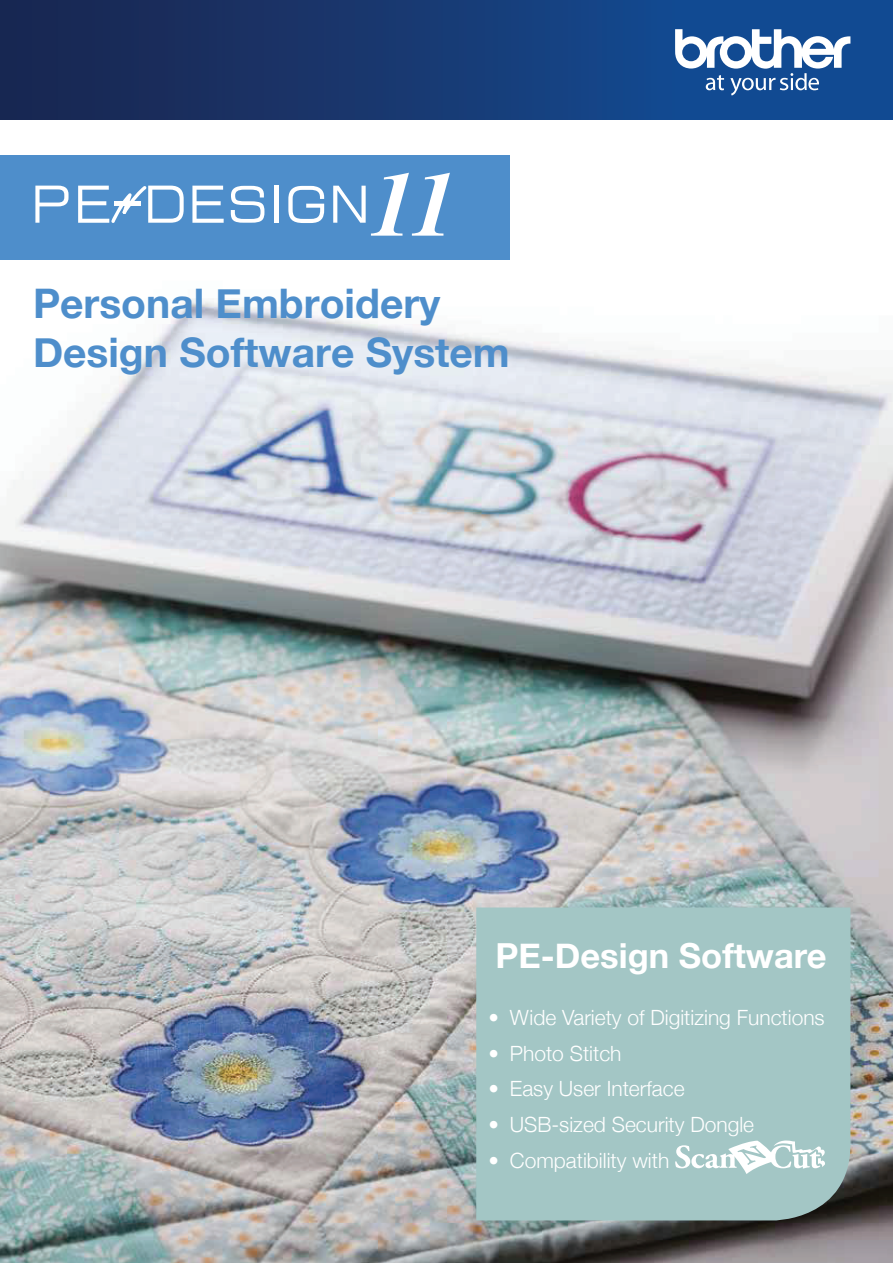
<style>
.page{position:relative;width:893px;height:1263px;background:#fff}
.page>*{position:absolute;margin:0;border:0;box-sizing:border-box;transform-origin:0 0}
.t1{font:700 40.8px/48.9px "Helvetica Neue";color:#4e8ecb}
.t2{font:700 34.5px "Helvetica Neue";color:#fff}
.t3{font:300 21px "Helvetica Neue";color:#fff}
</style>
<div class="page">
<div style="left:0;top:0;width:893px;height:119px;background:#114a92"></div>
<div style="left:0;top:0;width:674px;height:119px;background:linear-gradient(to right,#1a244d,#15488d)"></div>
<svg style="left:599px;top:15px;width:252px;height:97px"></svg>
<img style="left:0;top:298px;width:893px;height:965px">
<div style="left:476px;top:907px;width:374px;height:313px;background:#a3c6c5"></div>
<svg style="left:675px;top:1140px;width:150px;height:34px"></svg>
<div style="left:0;top:155px;width:510px;height:105px;background:#4e8ecb"></div>
<svg style="left:35px;top:186px;width:34px;height:37px"></svg>
<svg style="left:192px;top:186px;width:32px;height:37px"></svg>
<svg style="left:78px;top:186px;width:106px;height:37px"></svg>
<svg style="left:231px;top:186px;width:33px;height:37px"></svg>
<hr style="left:274px;top:186px;width:4px;height:37px;background:#fff">
<svg style="left:288px;top:186px;width:36px;height:37px"></svg>
<svg style="left:333px;top:173px;width:117px;height:63px"></svg>
<h1 class="t1" style="left:33px;top:281px;width:478px">Personal Embroidery<br>Design Software System</h1>
<h2 class="t2" style="left:495px;top:929px;width:332px">PE-Design Software</h2>
<p class="t3" style="left:489px;top:1001px;width:338px">• Wide Variety of Digitizing Functions</p>
<p class="t3" style="left:489px;top:1036px;width:134px">• Photo Stitch</p>
<p class="t3" style="left:489px;top:1072px;width:197px">• Easy User Interface</p>
<p class="t3" style="left:489px;top:1107px;width:267px">• USB-sized Security Dongle</p>
<p class="t3" style="left:489px;top:1143px;width:182px">• Compatibility with</p>
</div>
